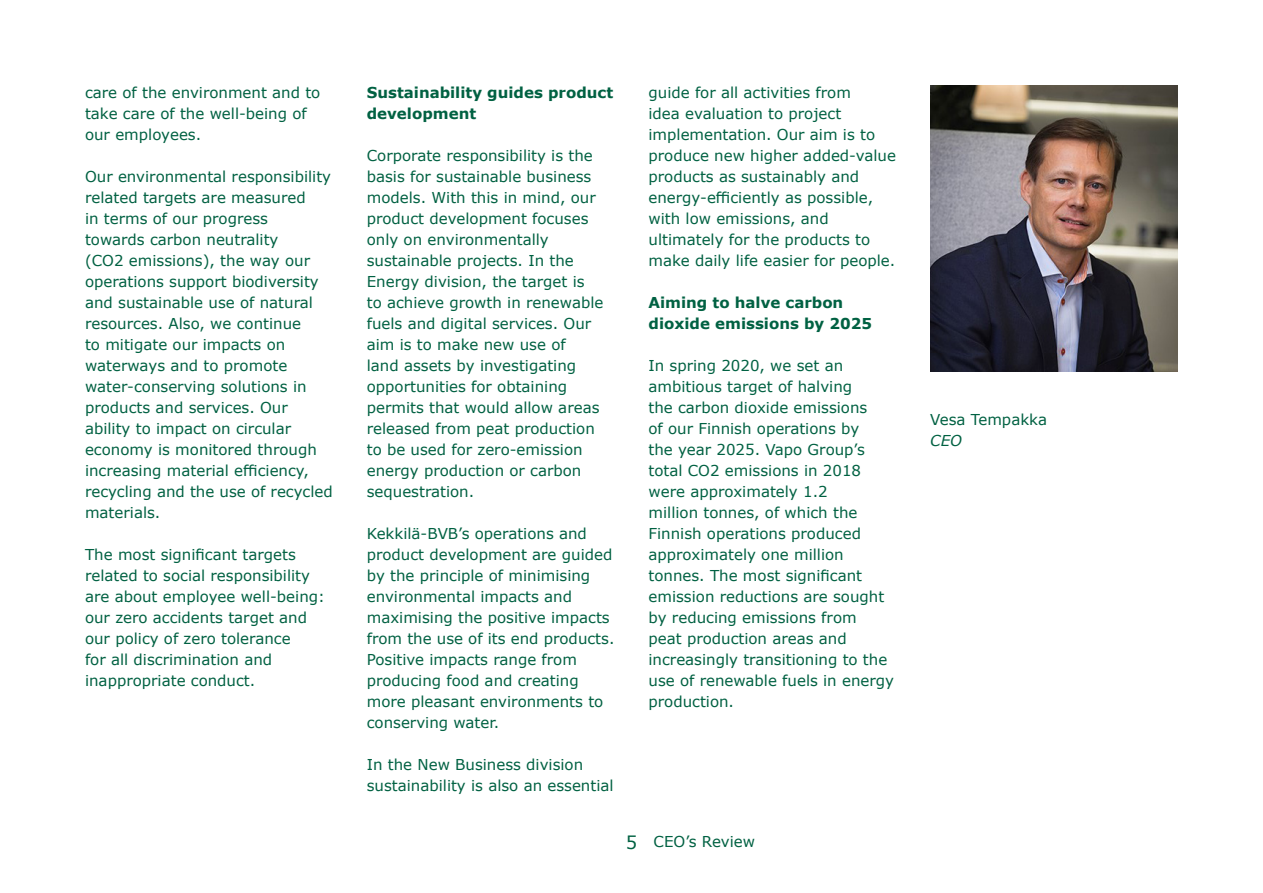
<style>
.page{position:relative;width:1263px;height:893px;background:#fff}
.page>*{position:absolute;margin:0;border:0;box-sizing:border-box;transform-origin:0 0}
.t1{font:15px/21px "Verdana";color:#006142}
.t2{font:700 15px/21px "Verdana";color:#006142}
.t3{font:italic 15px "Verdana";color:#006142}
.s1{font-size:18px}
</style>
<div class="page">
<img style="left:930px;top:85px;width:248px;height:287px">
<p class="t1" style="left:85px;top:82px;width:237px">care of the environment and to take care of the well-being of our employees.</p>
<p class="t1" style="left:85px;top:166px;width:249px">Our environmental responsibility related targets are measured<br>in terms of our progress<br>towards carbon neutrality<br>(CO2 emissions), the way our operations support biodiversity and sustainable use of natural resources. Also, we continue<br>to mitigate our impacts on waterways and to promote water-conserving solutions in products and services. Our ability to impact on circular economy is monitored through increasing material efficiency, recycling and the use of recycled materials.</p>
<p class="t1" style="left:85px;top:544px;width:241px">The most significant targets related to social responsibility are about employee well-being: our zero accidents target and our policy of zero tolerance<br>for all discrimination and inappropriate conduct.</p>
<p class="t2" style="left:367px;top:82px;width:248px">Sustainability guides product development</p>
<p class="t1" style="left:367px;top:145px;width:238px">Corporate responsibility is the basis for sustainable business models. With this in mind, our product development focuses only on environmentally sustainable projects. In the<br>Energy division, the target is to achieve growth in renewable fuels and digital services. Our aim is to make new use of<br>land assets by investigating opportunities for obtaining permits that would allow areas released from peat production to be used for zero-emission energy production or carbon sequestration.</p>
<p class="t1" style="left:367px;top:523px;width:249px">Kekkilä-BVB’s operations and product development are guided by the principle of minimising environmental impacts and maximising the positive impacts from the use of its end products.<br>Positive impacts range from producing food and creating more pleasant environments to conserving water.</p>
<p class="t1" style="left:367px;top:754px;width:248px">In the New Business division sustainability is also an essential</p>
<p class="t1" style="left:648px;top:82px;width:249px">guide for all activities from<br>idea evaluation to project implementation. Our aim is to produce new higher added-value products as sustainably and energy-efficiently as possible, with low emissions, and ultimately for the products to make daily life easier for people.</p>
<p class="t2" style="left:648px;top:292px;width:225px">Aiming to halve carbon dioxide emissions by 2025</p>
<p class="t1" style="left:648px;top:355px;width:247px">In spring 2020, we set an ambitious target of halving<br>the carbon dioxide emissions<br>of our Finnish operations by<br>the year 2025. Vapo Group’s total CO2 emissions in 2018 were approximately 1.2<br>million tonnes, of which the<br>Finnish operations produced approximately one million tonnes. The most significant emission reductions are sought by reducing emissions from<br>peat production areas and increasingly transitioning to the use of renewable fuels in energy production.</p>
<p class="t1" style="left:626px;top:831px;width:131px"><span class="s1">5</span> CEO’s Review</p>
<p class="t1" style="left:930px;top:409px;width:118px">Vesa Tempakka</p>
<p class="t3" style="left:930px;top:431px;width:33px">CEO</p>
</div>
